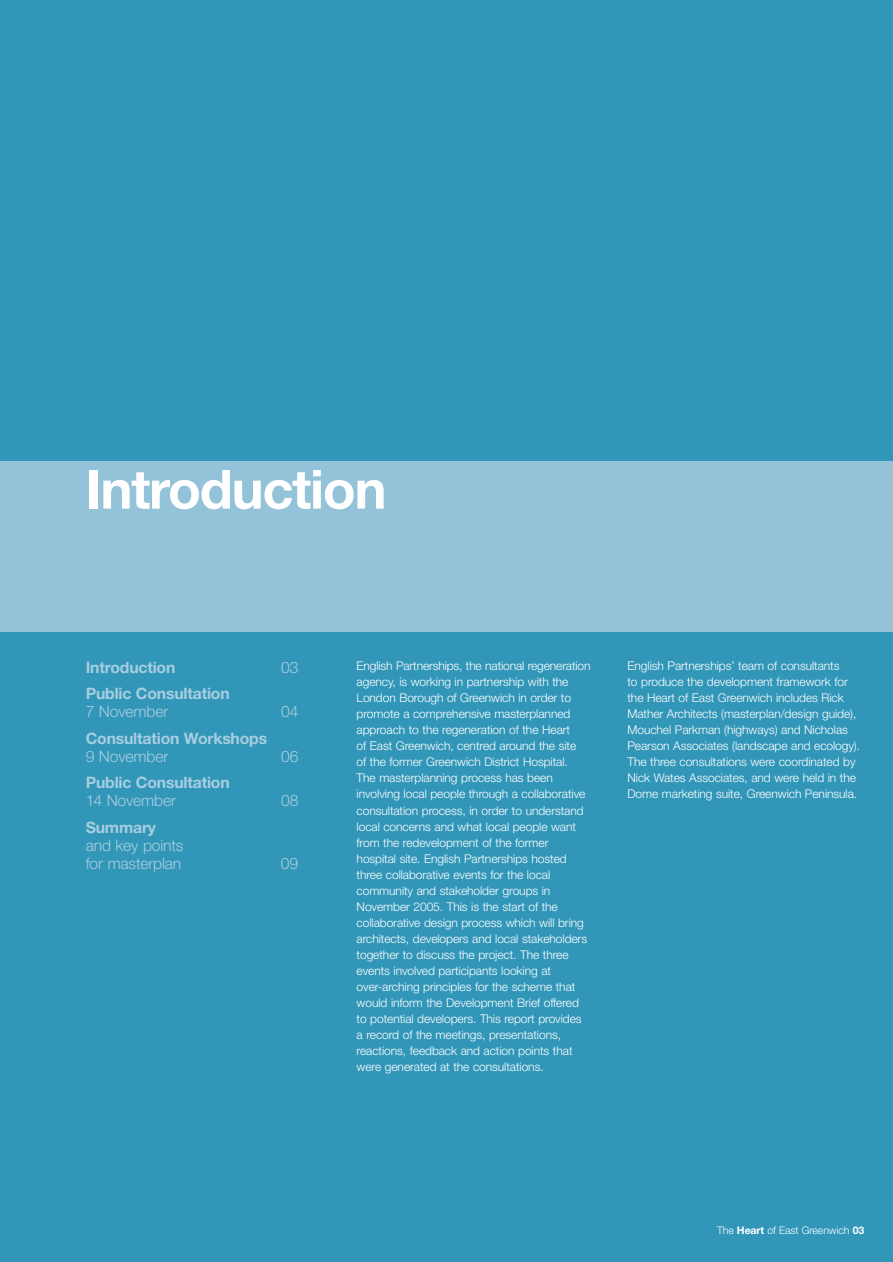
<style>
.page{position:relative;width:893px;height:1262px;background:#fff}
.page>*{position:absolute;margin:0;border:0;box-sizing:border-box;transform-origin:0 0}
.t1{font:700 54px "Helvetica Neue";letter-spacing:-.02em;color:#fff}
.t2{font:700 15.75px "Helvetica Neue";letter-spacing:-.01em;color:#a8cee0}
.t3{font:300 15.75px/18px "Helvetica Neue";letter-spacing:-.01em;color:#a8cee0}
.t4{font:300 12px/16px "Helvetica Neue";letter-spacing:-.005em;color:#fff}
.t5{font:300 10.5px "Helvetica Neue";letter-spacing:-.005em;color:#fff}
.s1{font-weight:700}
</style>
<div class="page">
<div style="left:0;top:0;width:892px;height:1261px;background:#3196b8"></div>
<div style="left:0;top:461px;width:892px;height:170px;background:#94c3d9"></div>
<h1 class="t1" style="left:86px;top:470px;width:302px">Introduction</h1>
<h2 class="t2" style="left:86px;top:661px;width:91px">Introduction</h2>
<h2 class="t3" style="left:281px;top:659px;width:19px">03</h2>
<h2 class="t2" style="left:86px;top:688px;width:145px">Public Consultation</h2>
<h2 class="t3" style="left:86px;top:704px;width:84px">7 November</h2>
<h2 class="t3" style="left:281px;top:704px;width:19px">04</h2>
<h2 class="t2" style="left:86px;top:732px;width:183px">Consultation Workshops</h2>
<h2 class="t3" style="left:86px;top:748px;width:84px">9 November</h2>
<h2 class="t3" style="left:281px;top:748px;width:19px">06</h2>
<h2 class="t2" style="left:86px;top:777px;width:145px">Public Consultation</h2>
<h2 class="t3" style="left:86px;top:793px;width:92px">14 November</h2>
<h2 class="t3" style="left:281px;top:793px;width:19px">08</h2>
<h2 class="t2" style="left:86px;top:821px;width:72px">Summary</h2>
<h2 class="t3" style="left:86px;top:837px;width:99px">and key points for masterplan</h2>
<h2 class="t3" style="left:281px;top:855px;width:19px">09</h2>
<p class="t4" style="left:356px;top:659px;width:235px">English Partnerships, the national regeneration agency, is working in partnership with the London Borough of Greenwich in order to promote a comprehensive masterplanned approach to the regeneration of the Heart<br>of East Greenwich, centred around the site<br>of the former Greenwich District Hospital.<br>The masterplanning process has been involving local people through a collaborative consultation process, in order to understand local concerns and what local people want from the redevelopment of the former hospital site. English Partnerships hosted three collaborative events for the local community and stakeholder groups in November 2005. This is the start of the collaborative design process which will bring architects, developers and local stakeholders together to discuss the project. The three events involved participants looking at over-arching principles for the scheme that would inform the Development Brief offered to potential developers. This report provides a record of the meetings, presentations, reactions, feedback and action points that were generated at the consultations.</p>
<p class="t4" style="left:627px;top:659px;width:234px">English Partnerships’ team of consultants<br>to produce the development framework for the Heart of East Greenwich includes Rick Mather Architects (masterplan/design guide), Mouchel Parkman (highways) and Nicholas Pearson Associates (landscape and ecology).<br>The three consultations were coordinated by Nick Wates Associates, and were held in the Dome marketing suite, Greenwich Peninsula.</p>
<p class="t5" style="left:717px;top:1226px;width:149px">The <span class="s1">Heart</span> of East Greenwich <span class="s1">03</span></p>
</div>
